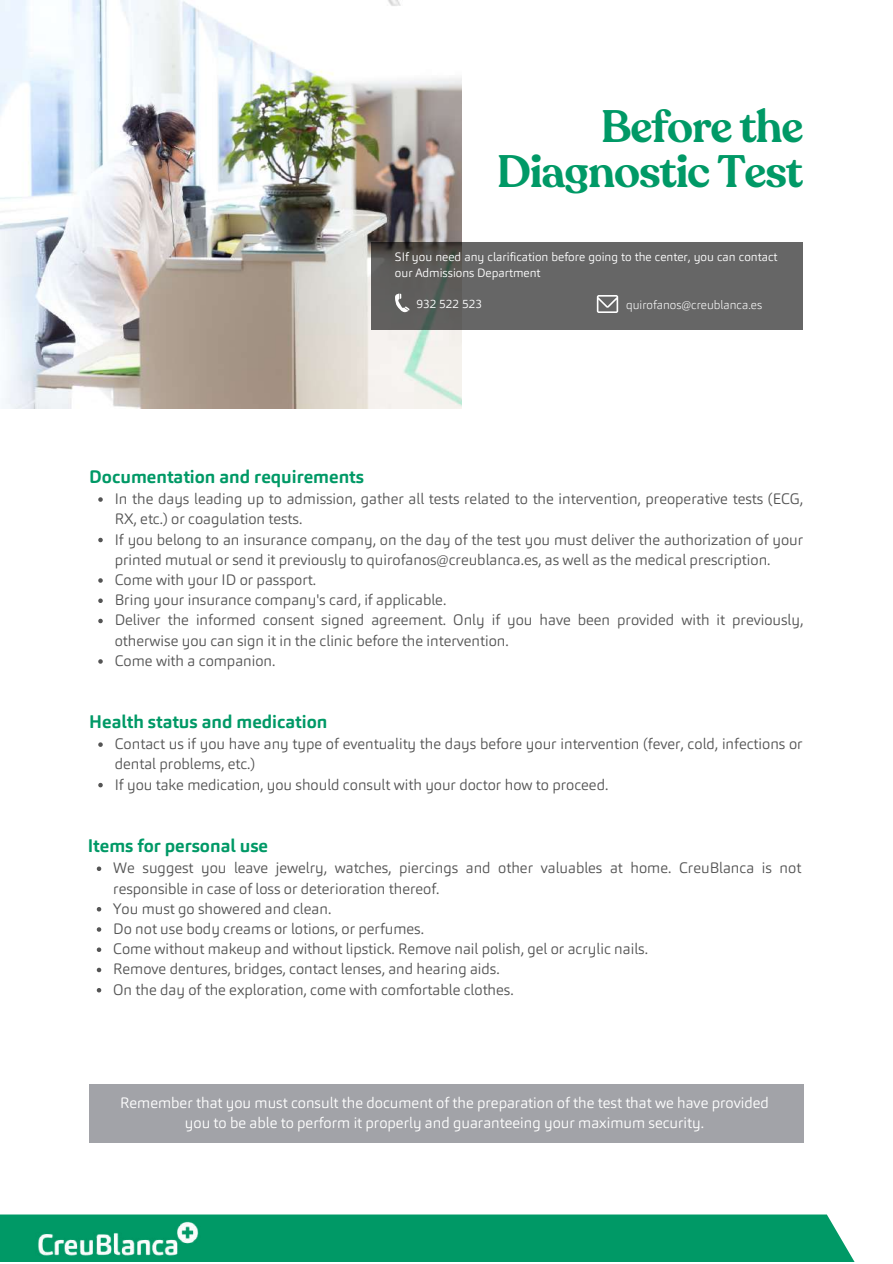
<style>
.page{position:relative;width:893px;height:1264px;background:#fff}
.page>*{position:absolute;margin:0;border:0;box-sizing:border-box;transform-origin:0 0}
.t1{font:600 45px/45px "Recoleta";letter-spacing:-.025em;color:#096;text-align:right}
.t2{font:700 18px "Carnas";color:#096}
.t3{font:300 15px/20.2px "Carnas";color:#545454}
.t4{font:300 15px/20.2px "Carnas";color:#fff;text-align:center}
.t5{font:300 12px/16px "Carnas";color:#fff}
.t6{font:200 12px "Carnas";color:#fff}
</style>
<div class="page">
<img style="left:0;top:0;width:461px;height:408px">
<svg style="left:371px;top:242px;width:431px;height:88px;background:#636362"></svg>
<div style="left:0;top:1214px;width:854px;height:47px;background:#096"></div>
<img style="left:35px;top:1220px;width:166px;height:36px">
<svg style="left:596px;top:295px;width:22px;height:18px"></svg>
<svg style="left:395px;top:293px;width:14px;height:19px"></svg>
<div style="left:89px;top:1083px;width:714px;height:59px;background:#a2a3a8"></div>
<svg style="left:98px;top:497px;width:5px;height:5px"></svg>
<svg style="left:98px;top:538px;width:5px;height:4px"></svg>
<svg style="left:98px;top:578px;width:5px;height:4px"></svg>
<svg style="left:98px;top:598px;width:5px;height:5px"></svg>
<svg style="left:98px;top:618px;width:5px;height:5px"></svg>
<svg style="left:98px;top:659px;width:5px;height:4px"></svg>
<svg style="left:98px;top:742px;width:5px;height:5px"></svg>
<svg style="left:98px;top:782px;width:5px;height:5px"></svg>
<svg style="left:97px;top:866px;width:4px;height:5px"></svg>
<svg style="left:97px;top:907px;width:4px;height:4px"></svg>
<svg style="left:97px;top:927px;width:4px;height:4px"></svg>
<svg style="left:97px;top:947px;width:4px;height:5px"></svg>
<svg style="left:97px;top:967px;width:4px;height:5px"></svg>
<svg style="left:97px;top:988px;width:4px;height:4px"></svg>
<h1 class="t1" style="left:496px;top:105px;width:308px">Before the<br>Diagnostic Test</h1>
<p class="t5" style="left:395px;top:248px;width:384px">SIf you need any clarification before going to the center, you can contact our Admissions Department</p>
<p class="t5" style="left:416px;top:296px;width:67px">932 522 523</p>
<p class="t6" style="left:626px;top:297px;width:137px">quirofanos@creublanca.es</p>
<p class="t2" style="left:89px;top:464px;width:276px">Documentation and requirements</p>
<p class="t3" style="left:115px;top:488px;width:690px">In the days leading up to admission, gather all tests related to the intervention, preoperative tests (ECG, RX, etc.) or coagulation tests.<br>If you belong to an insurance company, on the day of the test you must deliver the authorization of your printed mutual or send it previously to quirofanos@creublanca.es, as well as the medical prescription.<br>Come with your ID or passport.<br>Bring your insurance company's card, if applicable.<br>Deliver the informed consent signed agreement. Only if you have been provided with it previously, otherwise you can sign it in the clinic before the intervention.<br>Come with a companion.</p>
<p class="t2" style="left:89px;top:709px;width:239px">Health status and medication</p>
<p class="t3" style="left:115px;top:733px;width:689px">Contact us if you have any type of eventuality the days before your intervention (fever, cold, infections or dental problems, etc.)<br>If you take medication, you should consult with your doctor how to proceed.</p>
<p class="t2" style="left:88px;top:834px;width:182px">Items for personal use</p>
<p class="t3" style="left:113px;top:857px;width:689px">We suggest you leave jewelry, watches, piercings and other valuables at home. CreuBlanca is not responsible in case of loss or deterioration thereof.<br>You must go showered and clean.<br>Do not use body creams or lotions, or perfumes.<br>Come without makeup and without lipstick. Remove nail polish, gel or acrylic nails.<br>Remove dentures, bridges, contact lenses, and hearing aids.<br>On the day of the exploration, come with comfortable clothes.</p>
<p class="t4" style="left:120px;top:1092px;width:650px">Remember that you must consult the document of the preparation of the test that we have provided you to be able to perform it properly and guaranteeing your maximum security.</p>
</div>
